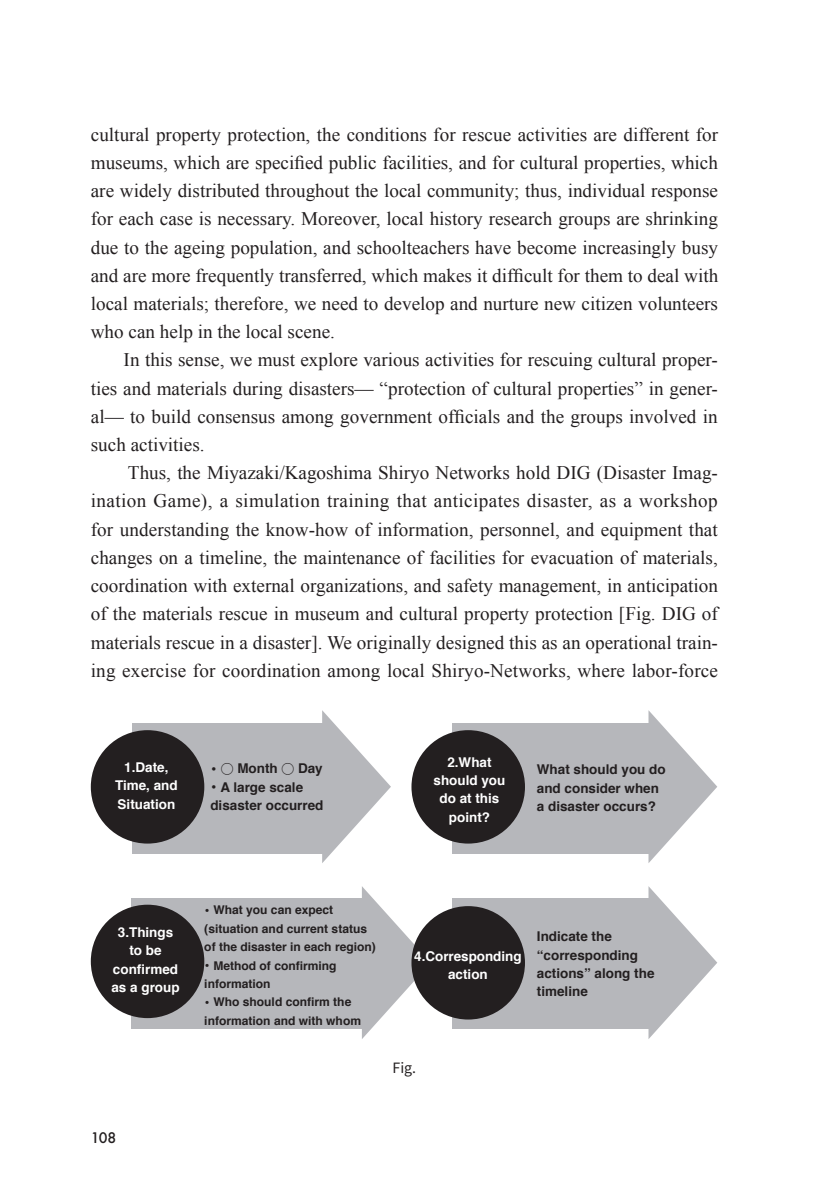
<style>
.page{position:relative;width:840px;height:1191px;background:#fff}
.page>*{position:absolute;margin:0;border:0;box-sizing:border-box;transform-origin:0 0}
.t1{font:19.2px/28.2px "Times New Roman";color:#231f20;text-align:justify}
.t2{font:14.2px "Source Han Sans";color:#231f20}
.t3{font:500 14.2px "Futura";color:#231f20}
.t4{font:700 13.4px/18.4px "Helvetica";color:#231f20}
.t5{font:700 13.4px/18.4px "Helvetica";color:#fff;text-align:center}
.t6{font:700 12px/18.4px "Helvetica";color:#231f20}
.s1{font-family:"Source Han Sans"}
.s2{font-family:"Source Han Serif";font-weight:400}
</style>
<div class="page">
<div style="left:132px;top:723px;width:190px;height:130px;background:#b6b7bb"></div>
<svg style="left:322px;top:710px;width:69px;height:153px"></svg>
<div style="left:91px;top:730px;width:113px;height:113px;background:#231f20;border-radius:50%"></div>
<div style="left:132px;top:898px;width:231px;height:131px;background:#b6b7bb"></div>
<svg style="left:362px;top:886px;width:68px;height:153px"></svg>
<div style="left:91px;top:904px;width:113px;height:114px;background:#231f20;border-radius:50%"></div>
<div style="left:452px;top:898px;width:199px;height:131px;background:#b6b7bb"></div>
<svg style="left:648px;top:886px;width:69px;height:153px"></svg>
<div style="left:411px;top:906px;width:113px;height:113px;background:#231f20;border-radius:50%"></div>
<div style="left:452px;top:723px;width:196px;height:130px;background:#b6b7bb"></div>
<svg style="left:648px;top:710px;width:69px;height:153px"></svg>
<div style="left:411px;top:730px;width:113px;height:113px;background:#231f20;border-radius:50%"></div>
<p class="t1" style="left:91px;top:120px;width:628px">cultural property protection, the conditions for rescue activities are different for museums, which are specified public facilities, and for cultural properties, which are widely distributed throughout the local community; thus, individual response for each case is necessary. Moreover, local history research groups are shrinking due to the ageing population, and schoolteachers have become increasingly busy and are more frequently transferred, which makes it difficult for them to deal with local materials; therefore, we need to develop and nurture new citizen volunteers who can help in the local scene.</p>
<p class="t1" style="left:91px;top:345px;width:628px;text-indent:33px">In this sense, we must explore various activities for rescuing cultural proper&shy;ties and materials during disasters— “protection of cultural properties” in gener&shy;al— to build consensus among government officials and the groups involved in such activities.</p>
<p class="t1" style="left:91px;top:458px;width:628px;text-indent:37px">Thus, the Miyazaki/Kagoshima Shiryo Networks hold DIG (Disaster Imag&shy;ination Game), a simulation training that anticipates disaster, as a workshop for understanding the know-how of information, personnel, and equipment that changes on a timeline, the maintenance of facilities for evacuation of materials, coordination with external organizations, and safety management, in anticipation of the materials rescue in museum and cultural property protection [Fig. DIG of materials rescue in a disaster]. We originally designed this as an operational train&shy;ing exercise for coordination among local Shiryo-Networks, where labor-force</p>
<p class="t5" style="left:115px;top:758px;width:64px">1.Date,<br>Time, and<br>Situation</p>
<p class="t4" style="left:207px;top:759px;width:118px"><span class="s1">・</span><span class="s2">○</span> Month <span class="s2">○</span> Day<span class="s1">・</span>A large scale disaster occurred</p>
<p class="t5" style="left:433px;top:753px;width:73px">2.What should you do at this point?</p>
<p class="t4" style="left:536px;top:760px;width:130px">What should you do and consider when a disaster occurs?</p>
<p class="t5" style="left:111px;top:923px;width:70px">3.Things to be confirmed as a group</p>
<p class="t3" style="left:91px;top:1127px;width:27px">108</p>
<p class="t6" style="left:201px;top:901px;width:176px"><span class="s1">・</span>What you can expect (situation and current status of the disaster in each region)<span class="s1">・</span>Method of confirming information<br><span class="s1">・</span>Who should confirm the information and with whom</p>
<p class="t5" style="left:414px;top:947px;width:109px">4.Corresponding action</p>
<p class="t4" style="left:536px;top:927px;width:119px">Indicate the “corresponding actions” along the timeline</p>
<p class="t2" style="left:392px;top:1060px;width:25px">Fig.</p>
</div>
